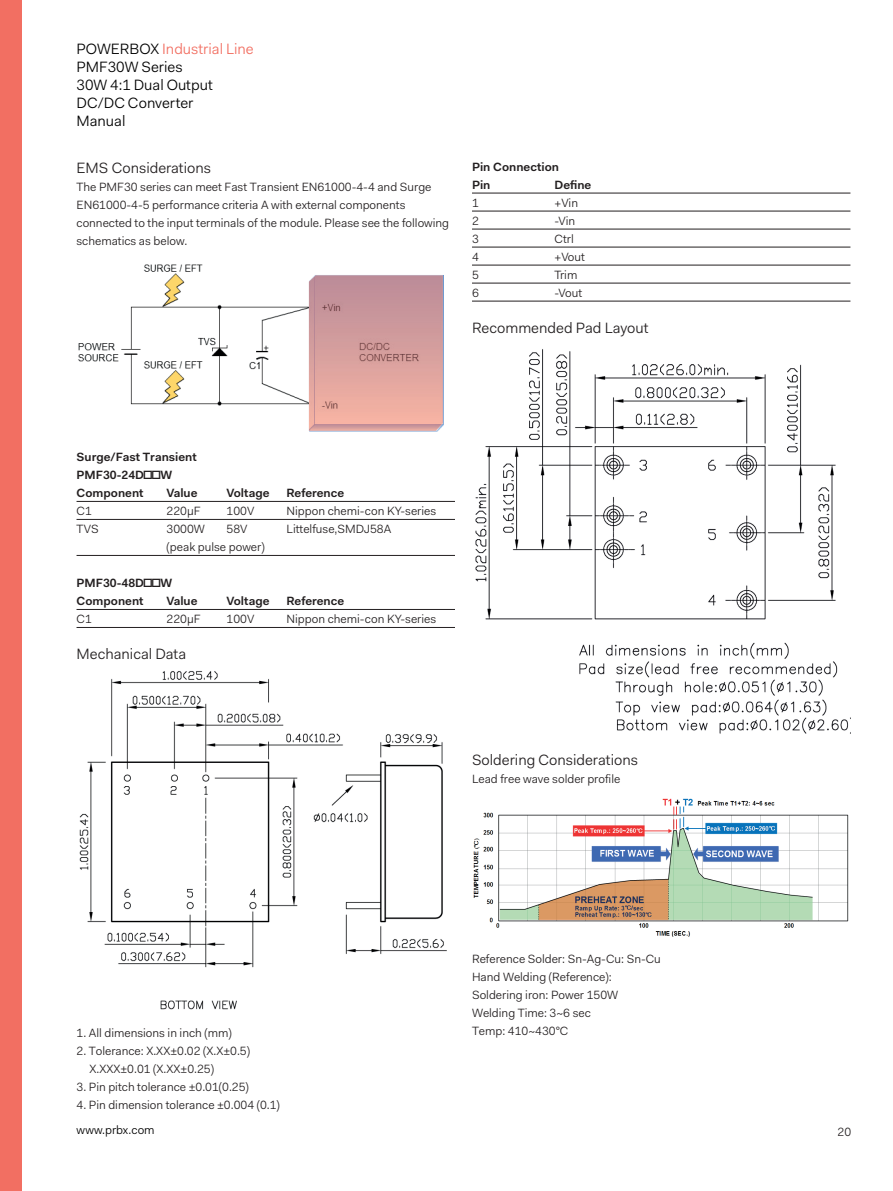
<style>
.page{position:relative;width:893px;height:1191px;background:#fff}
.page>*{position:absolute;margin:0;border:0;box-sizing:border-box;transform-origin:0 0}
.t1{font:15px/18px "Fakt Pro Blond";color:#000}
.Rubrik_Mech{font:15px "Fakt Pro Blond";color:#231f20}
.Prodspec{font:15px "Fakt Pro Blond";color:#231f20}
.Prodspec-2{font:12px/18px "Fakt Pro Blond";color:#231f20}
.Tabell{font:12px "Fakt Pro Blond";color:#231f20}
.Tabell-2{font:600 12px/18px "Fakt Pro";color:#231f20}
.Rubrik_Mech-2{font:12px "Fakt Pro Blond";color:#231f20}
.Tabell_rubruk{font:12px "Fakt Pro Blond";color:#231f20}
.Tabell_rubruk-2{font:600 12px/18px "Fakt Pro";color:#231f20}
.Prodspec-3{font:600 12px "Fakt Pro";color:#231f20}
.t2{font:12px "Fakt Pro Blond";color:#000}
.s1{color:#f26f62}
</style>
<div class="page">
<div style="left:0;top:0;width:21px;height:1191px;background:#f26f62"></div>
<hr style="left:77px;top:501px;width:378px;height:1px;background:#231f20">
<hr style="left:77px;top:519px;width:378px;height:1px;background:#231f20">
<hr style="left:77px;top:555px;width:378px;height:1px;background:#231f20">
<hr style="left:77px;top:609px;width:378px;height:1px;background:#231f20">
<hr style="left:77px;top:627px;width:378px;height:1px;background:#231f20">
<img style="left:78px;top:264px;width:366px;height:168px">
<img style="left:309px;top:275px;width:134px;height:156px">
<hr style="left:472px;top:193px;width:378px;height:1px;background:#231f20">
<hr style="left:472px;top:211px;width:378px;height:1px;background:#231f20">
<hr style="left:472px;top:229px;width:378px;height:1px;background:#231f20">
<hr style="left:472px;top:247px;width:378px;height:1px;background:#231f20">
<hr style="left:472px;top:265px;width:378px;height:1px;background:#231f20">
<hr style="left:472px;top:283px;width:378px;height:1px;background:#231f20">
<hr style="left:472px;top:301px;width:378px;height:1px;background:#231f20">
<img style="left:79px;top:671px;width:368px;height:339px">
<img style="left:475px;top:349px;width:374px;height:385px">
<img style="left:473px;top:798px;width:376px;height:139px">
<p class="t1" style="left:77px;top:40px;width:179px">POWERBOX <span class="s1">Industrial Line<br></span>PMF30W Series<br>30W 4:1 Dual Output<br>DC/DC Converter<br>Manual</p>
<p class="Rubrik_Mech" style="left:77px;top:158px;width:136px">EMS Considerations</p>
<p class="Prodspec-2" style="left:77px;top:178px;width:374px">The PMF30 series can meet Fast Transient EN61000-4-4 and Surge EN61000-4-5 performance criteria A with external components connected to the input terminals of the module. Please see the following schematics as below.</p>
<p class="Tabell_rubruk-2" style="left:472px;top:157px;width:88px">Pin Connection<br>Pin</p>
<p class="Tabell_rubruk-2" style="left:554px;top:175px;width:38px">Define</p>
<p class="Tabell_rubruk" style="left:472px;top:194px;width:8px">1</p>
<p class="Tabell_rubruk" style="left:554px;top:194px;width:25px">+Vin</p>
<p class="Tabell_rubruk" style="left:472px;top:212px;width:8px">2</p>
<p class="Tabell_rubruk" style="left:554px;top:212px;width:22px">-Vin</p>
<p class="Tabell_rubruk" style="left:472px;top:230px;width:8px">3</p>
<p class="Tabell_rubruk" style="left:554px;top:230px;width:21px">Ctrl</p>
<p class="Tabell_rubruk" style="left:472px;top:248px;width:8px">4</p>
<p class="Tabell_rubruk" style="left:554px;top:248px;width:32px">+Vout</p>
<p class="Tabell_rubruk" style="left:472px;top:266px;width:8px">5</p>
<p class="Tabell_rubruk" style="left:554px;top:266px;width:24px">Trim</p>
<p class="Tabell_rubruk" style="left:472px;top:284px;width:8px">6</p>
<p class="Tabell_rubruk" style="left:554px;top:284px;width:29px">-Vout</p>
<p class="Rubrik_Mech" style="left:472px;top:317px;width:178px">Recommended Pad Layout</p>
<p class="Prodspec-3" style="left:77px;top:449px;width:122px">Surge/Fast Transient</p>
<p class="Tabell-2" style="left:77px;top:466px;width:97px">PMF30-24D□□W<br>Component</p>
<p class="Tabell-2" style="left:167px;top:484px;width:32px">Value</p>
<p class="Tabell-2" style="left:227px;top:484px;width:44px">Voltage</p>
<p class="Tabell-2" style="left:287px;top:484px;width:59px">Reference</p>
<p class="Tabell" style="left:77px;top:503px;width:17px">C1</p>
<p class="Tabell" style="left:167px;top:503px;width:36px">220μF</p>
<p class="Tabell" style="left:227px;top:503px;width:29px">100V</p>
<p class="Tabell" style="left:287px;top:503px;width:151px">Nippon chemi-con KY-series</p>
<p class="Tabell" style="left:77px;top:521px;width:24px">TVS</p>
<p class="Tabell" style="left:167px;top:521px;width:40px">3000W</p>
<p class="Tabell" style="left:227px;top:521px;width:22px">58V</p>
<p class="Tabell" style="left:287px;top:521px;width:106px">Littelfuse,SMDJ58A</p>
<p class="Tabell" style="left:167px;top:539px;width:100px">(peak pulse power)</p>
<p class="Tabell-2" style="left:77px;top:574px;width:97px">PMF30-48D□□W<br>Component</p>
<p class="Tabell-2" style="left:167px;top:592px;width:32px">Value</p>
<p class="Tabell-2" style="left:227px;top:592px;width:44px">Voltage</p>
<p class="Tabell-2" style="left:287px;top:592px;width:59px">Reference</p>
<p class="Tabell" style="left:77px;top:611px;width:17px">C1</p>
<p class="Tabell" style="left:167px;top:611px;width:36px">220μF</p>
<p class="Tabell" style="left:227px;top:611px;width:29px">100V</p>
<p class="Tabell" style="left:287px;top:611px;width:151px">Nippon chemi-con KY-series</p>
<p class="Rubrik_Mech" style="left:77px;top:644px;width:111px">Mechanical Data</p>
<p class="Prodspec" style="left:472px;top:749px;width:167px">Soldering Considerations</p>
<p class="Prodspec-2" style="left:472px;top:769px;width:150px">Lead free wave solder profile</p>
<p class="Prodspec-2" style="left:77px;top:1024px;width:157px">1. All dimensions in inch (mm)</p>
<p class="Prodspec-2" style="left:77px;top:1042px;width:175px">2. Tolerance: X.XX±0.02 (X.X±0.5)</p>
<p class="Prodspec-2" style="left:89px;top:1060px;width:126px">X.XXX±0.01 (X.XX±0.25)</p>
<p class="Prodspec-2" style="left:77px;top:1078px;width:174px">3. Pin pitch tolerance ±0.01(0.25)</p>
<p class="Rubrik_Mech-2" style="left:77px;top:1097px;width:205px">4. Pin dimension tolerance ±0.004 (0.1)</p>
<p class="t2" style="left:77px;top:1122px;width:80px">www.prbx.com</p>
<p class="Prodspec-2" style="left:472px;top:949px;width:190px">Reference Solder: Sn-Ag-Cu: Sn-Cu</p>
<p class="Prodspec-2" style="left:472px;top:967px;width:141px">Hand Welding (Reference):</p>
<p class="Prodspec-2" style="left:472px;top:985px;width:148px">Soldering iron: Power 150W</p>
<p class="Prodspec-2" style="left:472px;top:1003px;width:120px">Welding Time: 3~6 sec</p>
<p class="Prodspec-2" style="left:472px;top:1021px;width:98px">Temp: 410~430°C</p>
<p class="Prodspec-2" style="left:837px;top:1123px;width:15px">20</p>
</div>
